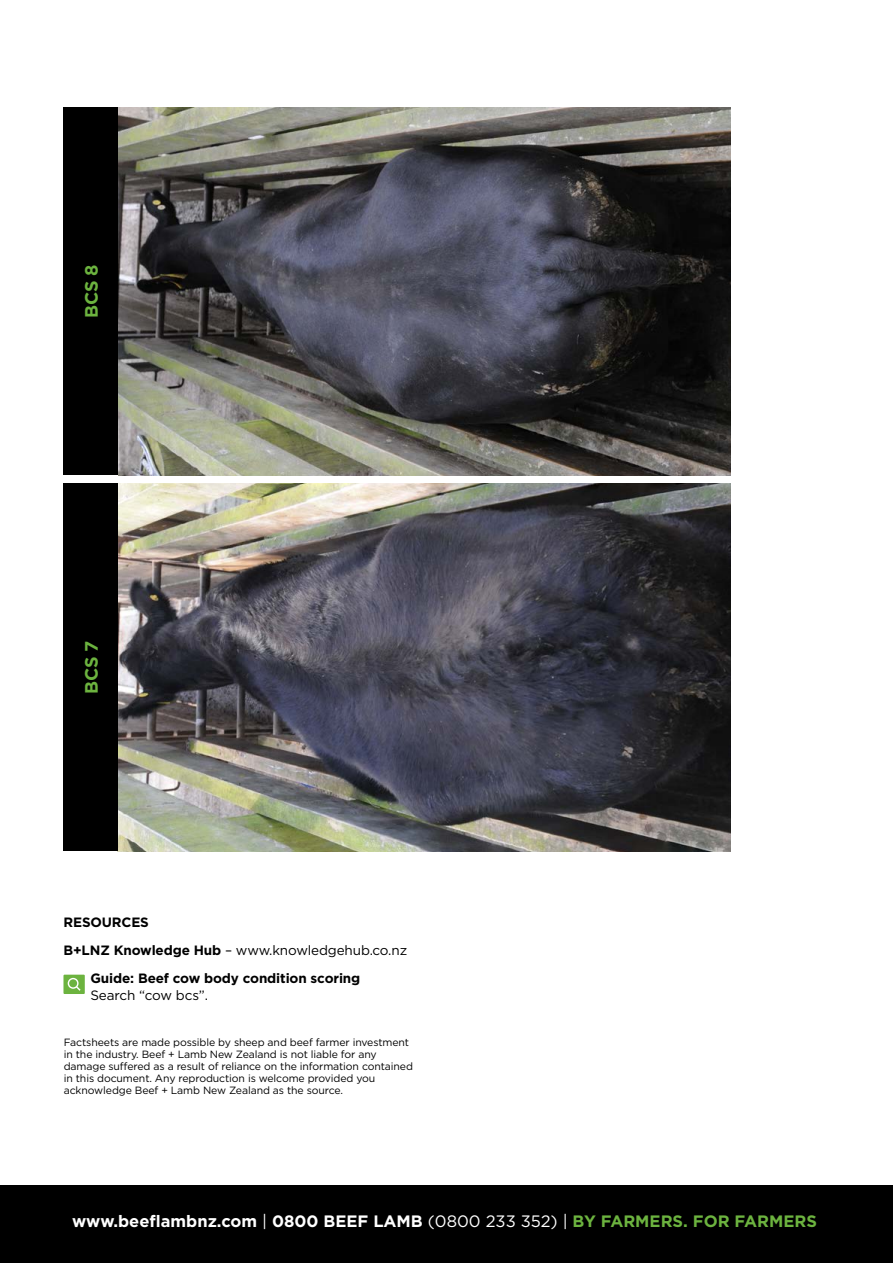
<style>
.page{position:relative;width:893px;height:1263px;background:#fff}
.page>*{position:absolute;margin:0;border:0;box-sizing:border-box;transform-origin:0 0}
.t1{font:700 18px "Gotham";letter-spacing:-.01em;color:#6cb33f}
.t2{font:700 16.5px "Gotham";color:#fff}
.t3{font:13.5px "Gotham";letter-spacing:-.01em;color:#000}
.t4{font:700 13.5px "Gotham";letter-spacing:-.01em;color:#000}
.t5{font:10.5px/12px "Gotham";letter-spacing:-.01em;color:#000}
.s1{font-weight:700}
.s2{font-weight:400}
.s3{color:#6cb33f}
</style>
<div class="page">
<img style="left:118px;top:484px;width:612px;height:367px">
<div style="left:0;top:1185px;width:893px;height:78px;background:#000"></div>
<div style="left:63px;top:484px;width:55px;height:367px;background:#000"></div>
<div style="left:63px;top:107px;width:55px;height:368px;background:#000"></div>
<img style="left:118px;top:107px;width:612px;height:368px">
<div style="left:63px;top:975px;width:22px;height:19px;background:#6cb33f"></div>
<svg style="left:68px;top:978px;width:13px;height:13px"></svg>
<h1 class="t1" style="left:80px;top:318px;width:55px;rotate:-90deg">BCS 8</h1>
<h1 class="t1" style="left:80px;top:694px;width:55px;rotate:-90deg">BCS 7</h1>
<p class="t4" style="left:63px;top:913px;width:87px">RESOURCES</p>
<p class="t3" style="left:63px;top:942px;width:345px"><span class="s1">B+LNZ Knowledge Hub</span> – www.knowledgehub.co.nz</p>
<p class="t4" style="left:90px;top:969px;width:271px">Guide: Beef cow body condition scoring</p>
<p class="t3" style="left:90px;top:987px;width:119px">Search “cow bcs”.</p>
<p class="t5" style="left:64px;top:1036px;width:351px">Factsheets are made possible by sheep and beef farmer investment in the industry. Beef + Lamb New Zealand is not liable for any damage suffered as a result of reliance on the information contained in this document. Any reproduction is welcome provided you acknowledge Beef + Lamb New Zealand as the source.</p>
<h2 class="t2" style="left:72px;top:1210px;width:746px">www.beeflambnz.com <span class="s2">|</span> 0800 BEEF LAMB <span class="s2">(0800 233 352) |</span> <span class="s3">BY FARMERS. FOR FARMERS</span></h2>
</div>
